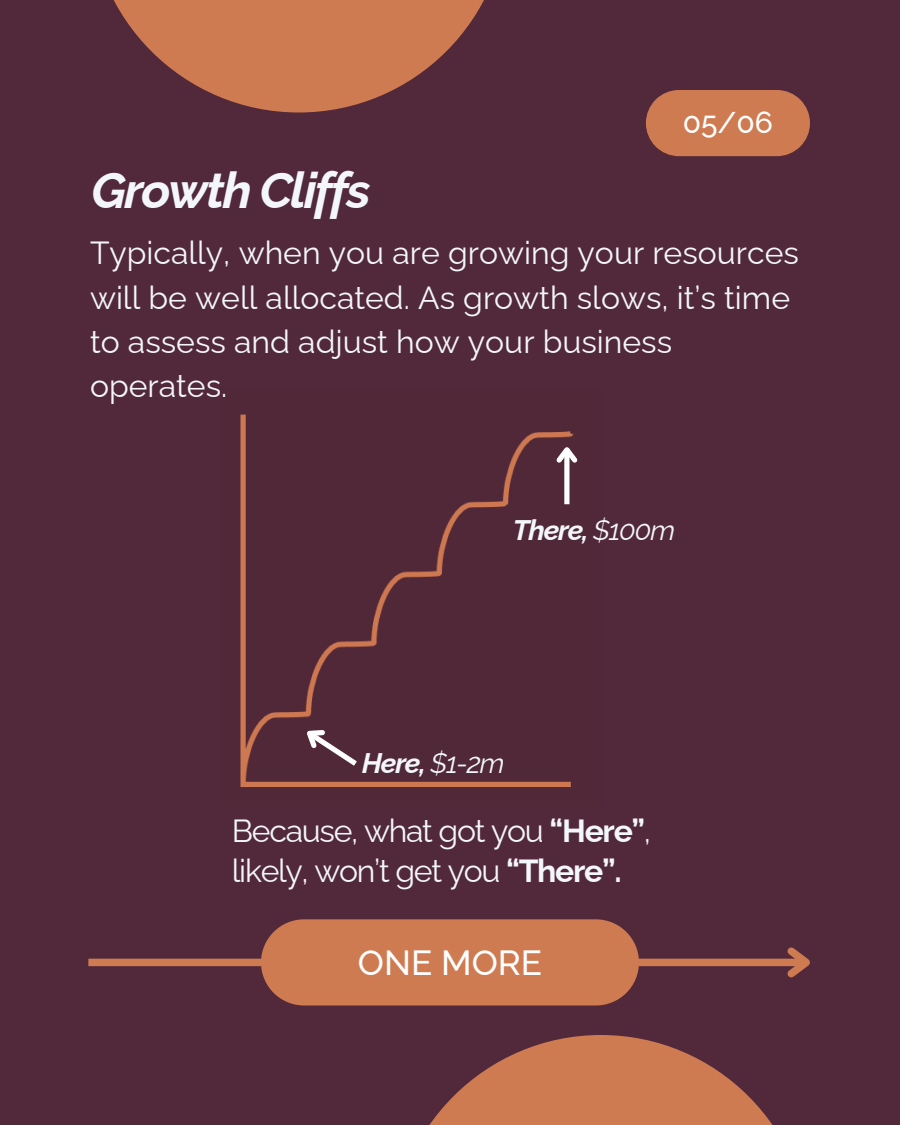
<style>
.page{position:relative;width:900px;height:1125px;background:#52293a}
.page>*{position:absolute;margin:0;border:0;box-sizing:border-box;transform-origin:0 0}
.t1{font:italic 700 50px "Raleway";letter-spacing:-.04em;color:#f3f6fa}
.t2{font:500 35px "Raleway";color:#fff}
.t3{font:32px/44.2px "Raleway";color:#f3f6fa}
.t4{font:32px/39.8px "Raleway";letter-spacing:-.04em;color:#f3f6fa}
.t5{font:500 30px "Raleway";color:#fff}
.t6{font:italic 700 28.3px "Raleway";letter-spacing:-.04em;color:#f3f6fa}
.s1{font-weight:400}
.s2{font-weight:700}
</style>
<div class="page">
<svg style="left:113px;top:0;width:371px;height:112px;fill:#cf7b52"></svg>
<svg style="left:429px;top:1035px;width:344px;height:90px;fill:#cf7b52"></svg>
<svg style="left:646px;top:90px;width:164px;height:66px;background:#c4734f"></svg>
<div style="left:88px;top:959px;width:718px;height:7px;background:#cf7b52"></div>
<svg style="left:781px;top:947px;width:29px;height:31px"></svg>
<svg style="left:261px;top:919px;width:378px;height:87px;background:#c77650"></svg>
<img style="left:240px;top:414px;width:334px;height:373px">
<div style="left:564px;top:450px;width:5px;height:54px;background:#fff"></div>
<svg style="left:552px;top:441px;width:26px;height:26px"></svg>
<svg style="left:294px;top:716px;width:69px;height:55px"></svg>
<h4 class="t1" style="left:92px;top:161px;width:281px">Growth Cliffs</h4>
<p class="t5" style="left:683px;top:105px;width:92px">05/06</p>
<h2 class="t3" style="left:90px;top:231px;width:710px">Typically, when you are growing your resources will be well allocated. As growth slows, it’s time to assess and adjust how your business operates.</h2>
<p class="t6" style="left:513px;top:514px;width:164px">There, <span class="s1">$100m</span></p>
<p class="t6" style="left:362px;top:747px;width:145px">Here, <span class="s1">$1-2m</span></p>
<h4 class="t4" style="left:232px;top:811px;width:421px">Because, what got you <span class="s2">“Here”</span>, likely, won’t get you <span class="s2">“There”.</span></h4>
<h1 class="t2" style="left:358px;top:942px;width:186px">ONE MORE</h1>
</div>
